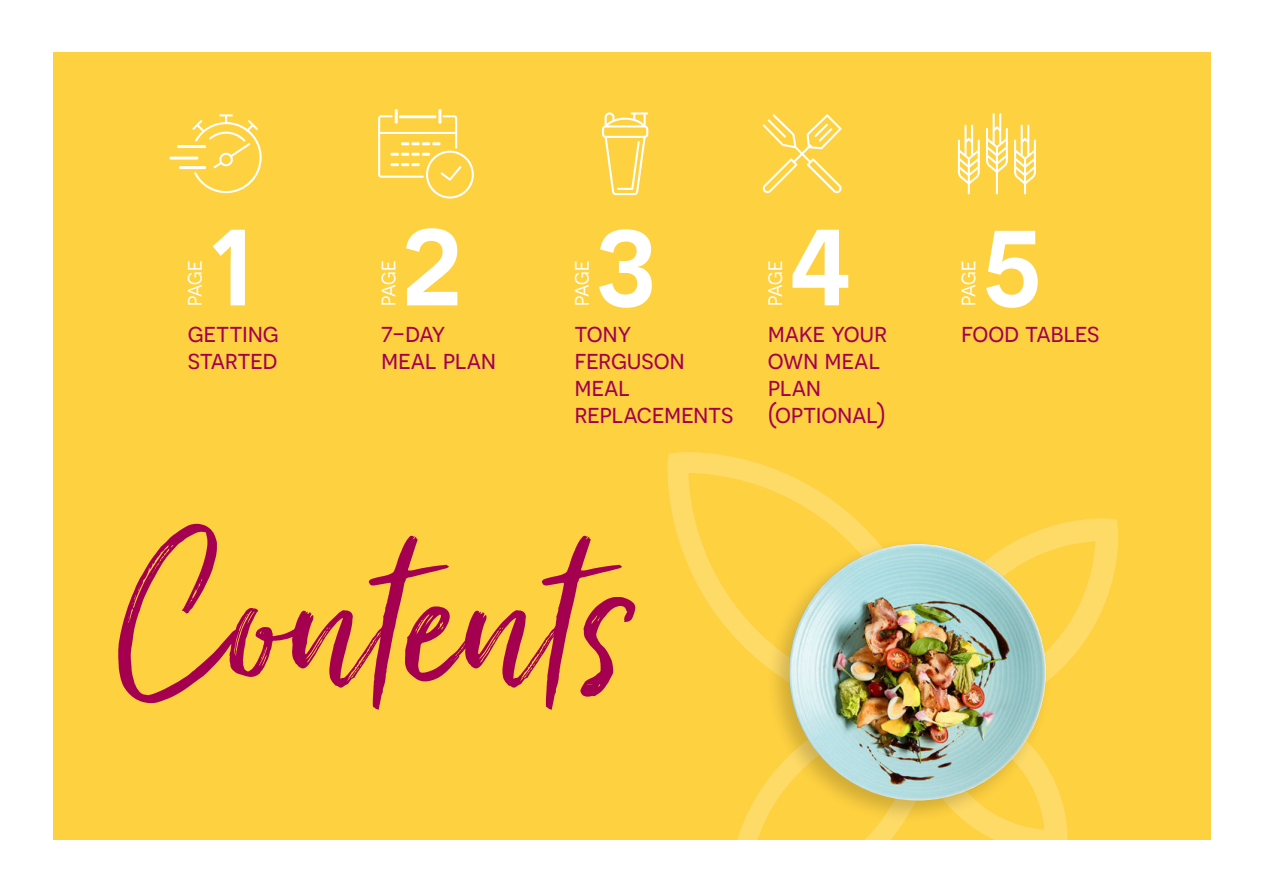
<style>
.page{position:relative;width:1263px;height:893px;background:#fff}
.page>*{position:absolute;margin:0;border:0;box-sizing:border-box;transform-origin:0 0}
.t1{font:600 108px "Novecentosans";color:#fff}
.t2{font:27px/27px "Novecentosans";letter-spacing:-.01em;color:#a50050}
.t3{font:19.5px "Novecentosans";letter-spacing:-.025em;color:#fff}
</style>
<div class="page">
<div style="left:52px;top:52px;width:1158px;height:788px;background:#fed141"></div>
<svg style="left:667px;top:452px;width:451px;height:388px"></svg>
<svg style="left:118px;top:524px;width:517px;height:186px"></svg>
<hr style="left:169px;top:157px;width:29px;height:3px;background:#fff">
<hr style="left:177px;top:145px;width:29px;height:3px;background:#fff">
<hr style="left:179px;top:166px;width:27px;height:3px;background:#fff">
<svg style="left:192px;top:114px;width:70px;height:79px"></svg>
<hr style="left:438px;top:109px;width:3px;height:15px;background:#fff">
<hr style="left:395px;top:109px;width:3px;height:15px;background:#fff">
<svg style="left:378px;top:115px;width:96px;height:84px"></svg>
<svg style="left:762px;top:114px;width:80px;height:79px"></svg>
<svg style="left:602px;top:112px;width:46px;height:83px"></svg>
<svg style="left:958px;top:125px;width:22px;height:69px"></svg>
<svg style="left:1014px;top:125px;width:22px;height:69px"></svg>
<svg style="left:986px;top:113px;width:22px;height:81px"></svg>
<div style="left:765px;top:538px;width:287px;height:287px;background:#000;opacity:.18"></div>
<img style="left:789px;top:544px;width:257px;height:256px;border-radius:128px">
<h1 class="t1" style="left:209px;top:202px;width:48px">1</h1>
<p class="t3" style="left:184px;top:306px;width:47px;rotate:-90deg">PAGE</p>
<p class="t2" style="left:188px;top:319px;width:93px">getting started</p>
<h1 class="t1" style="left:402px;top:202px;width:61px">2</h1>
<p class="t3" style="left:377px;top:306px;width:47px;rotate:-90deg">PAGE</p>
<p class="t2" style="left:381px;top:319px;width:117px">7-day meal plan</p>
<h1 class="t1" style="left:595px;top:203px;width:62px">3</h1>
<p class="t3" style="left:571px;top:306px;width:47px;rotate:-90deg">PAGE</p>
<p class="t2" style="left:574px;top:319px;width:160px">tony ferguson meal replacements</p>
<h1 class="t1" style="left:789px;top:202px;width:64px">4</h1>
<p class="t3" style="left:764px;top:306px;width:47px;rotate:-90deg">PAGE</p>
<p class="t2" style="left:768px;top:319px;width:121px">make your own meal plan (optional)</p>
<h1 class="t1" style="left:982px;top:203px;width:61px">5</h1>
<p class="t3" style="left:957px;top:306px;width:47px;rotate:-90deg">PAGE</p>
<p class="t2" style="left:961px;top:319px;width:140px">food tables</p>
</div>
